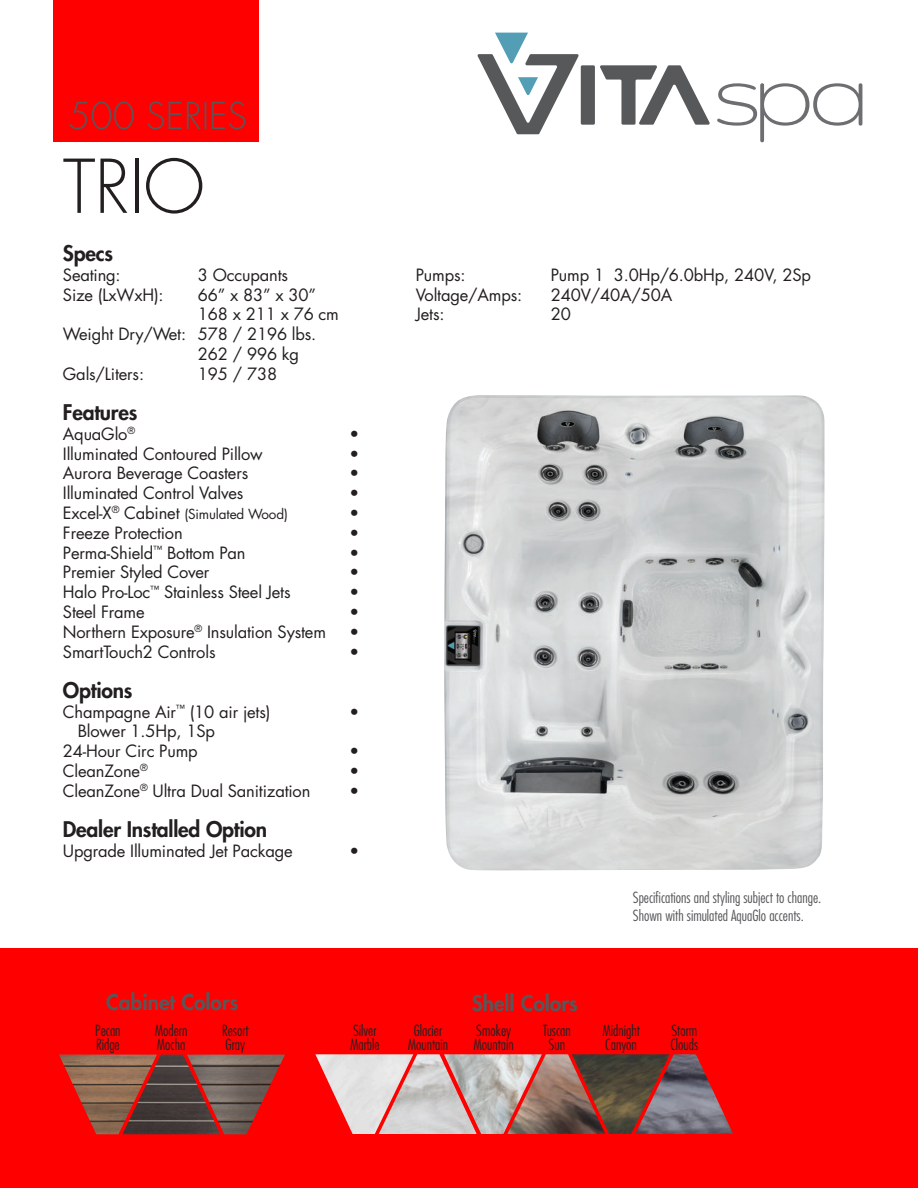
<style>
.page{position:relative;width:918px;height:1188px;background:#fff}
.page>*{position:absolute;margin:0;border:0;box-sizing:border-box;transform-origin:0 0}
.t1{font:300 72px "Futura";color:#231f20}
.t2{font:300 36px "Futura";color:#57585a}
.t3{font:800 21px "Futura";letter-spacing:-.01em;color:#231f20}
.t4{font:800 21px "Futura";color:#57585a}
.t5{font:16.5px/19.8px "Futura";letter-spacing:-.01em;color:#231f20}
.t6{font:300 condensed 15px/13.5px "Futura";color:#231f20}
.t7{font:300 condensed 15px/18px "Futura";color:#57585a}
.t8{font:13.5px "Futura";letter-spacing:-.01em;color:#231f20}
.s1{font-size:16.5px}
</style>
<div class="page">
<img style="left:444px;top:395px;width:381px;height:475px">
<svg style="left:717px;top:83px;width:145px;height:59px"></svg>
<div style="left:581px;top:65px;width:14px;height:60px;background:#57585a;border-radius:2px"></div>
<svg style="left:600px;top:65px;width:110px;height:60px"></svg>
<svg style="left:478px;top:33px;width:101px;height:101px"></svg>
<div style="left:0;top:948px;width:918px;height:240px;background:#f00"></div>
<img style="left:59px;top:1055px;width:63px;height:79px">
<img style="left:122px;top:1055px;width:65px;height:79px">
<img style="left:187px;top:1055px;width:98px;height:79px">
<div style="left:53px;top:0;width:205px;height:141px;background:#f00"></div>
<img style="left:315px;top:1054px;width:64px;height:80px">
<img style="left:379px;top:1054px;width:65px;height:80px">
<img style="left:444px;top:1054px;width:63px;height:80px">
<img style="left:507px;top:1054px;width:65px;height:80px">
<img style="left:572px;top:1054px;width:63px;height:80px">
<img style="left:635px;top:1054px;width:98px;height:80px">
<h2 class="t2" style="left:68px;top:96px;width:180px">500 SERIES</h2>
<h1 class="t1" style="left:63px;top:146px;width:143px">TRIO</h1>
<p class="t3" style="left:63px;top:243px;width:52px">Specs</p>
<p class="t5" style="left:63px;top:266px;width:59px">Seating:</p>
<p class="t5" style="left:198px;top:266px;width:92px">3 Occupants</p>
<p class="t5" style="left:63px;top:286px;width:102px">Size (LxWxH):</p>
<p class="t5" style="left:198px;top:286px;width:120px">66” x 83” x 30”</p>
<p class="t5" style="left:198px;top:306px;width:143px">168 x 211 x 76 cm</p>
<p class="t5" style="left:63px;top:326px;width:255px">Weight Dry/Wet: 578 / 2196 lbs.</p>
<p class="t5" style="left:198px;top:345px;width:103px">262 / 996 kg</p>
<p class="t5" style="left:63px;top:365px;width:83px">Gals/Liters:</p>
<p class="t5" style="left:198px;top:365px;width:81px">195 / 738</p>
<p class="t3" style="left:63px;top:402px;width:76px">Features</p>
<p class="t5" style="left:63px;top:425px;width:74px">AquaGlo<sup>®</sup></p>
<p class="t5" style="left:349px;top:425px;width:11px">•</p>
<p class="t5" style="left:63px;top:445px;width:201px">Illuminated Contoured Pillow</p>
<p class="t5" style="left:349px;top:445px;width:11px">•</p>
<p class="t5" style="left:63px;top:465px;width:187px">Aurora Beverage Coasters</p>
<p class="t5" style="left:349px;top:465px;width:11px">•</p>
<p class="t5" style="left:63px;top:485px;width:182px">Illuminated Control Valves</p>
<p class="t5" style="left:349px;top:485px;width:11px">•</p>
<p class="t8" style="left:63px;top:508px;width:226px"><span class="s1">Excel-X</span><sup>®</sup> <span class="s1">Cabinet</span> (Simulated Wood)</p>
<p class="t5" style="left:349px;top:504px;width:11px">•</p>
<p class="t5" style="left:63px;top:524px;width:121px">Freeze Protection</p>
<p class="t5" style="left:349px;top:524px;width:11px">•</p>
<p class="t5" style="left:63px;top:544px;width:184px">Perma-Shield<sup>™</sup> Bottom Pan</p>
<p class="t5" style="left:349px;top:544px;width:11px">•</p>
<p class="t5" style="left:63px;top:564px;width:148px">Premier Styled Cover</p>
<p class="t5" style="left:349px;top:564px;width:11px">•</p>
<p class="t5" style="left:63px;top:584px;width:229px">Halo Pro-Loc<sup>™</sup> Stainless Steel Jets</p>
<p class="t5" style="left:349px;top:584px;width:11px">•</p>
<p class="t5" style="left:63px;top:603px;width:83px">Steel Frame</p>
<p class="t5" style="left:349px;top:603px;width:11px">•</p>
<p class="t5" style="left:63px;top:623px;width:265px">Northern Exposure<sup>®</sup> Insulation System</p>
<p class="t5" style="left:349px;top:623px;width:11px">•</p>
<p class="t5" style="left:63px;top:643px;width:154px">SmartTouch2 Controls</p>
<p class="t5" style="left:349px;top:643px;width:11px">•</p>
<p class="t3" style="left:63px;top:680px;width:71px">Options</p>
<p class="t5" style="left:63px;top:703px;width:209px">Champagne Air<sup>™</sup> (10 air jets)</p>
<p class="t5" style="left:349px;top:703px;width:11px">•</p>
<p class="t5" style="left:63px;top:723px;width:153px;text-indent:15px">Blower 1.5Hp, 1Sp<br>24-Hour Circ Pump</p>
<p class="t5" style="left:349px;top:743px;width:11px">•</p>
<p class="t5" style="left:63px;top:762px;width:86px">CleanZone<sup>®</sup></p>
<p class="t5" style="left:349px;top:762px;width:11px">•</p>
<p class="t5" style="left:63px;top:782px;width:249px">CleanZone<sup>®</sup> Ultra Dual Sanitization</p>
<p class="t5" style="left:349px;top:782px;width:11px">•</p>
<p class="t3" style="left:63px;top:819px;width:206px">Dealer Installed Option</p>
<p class="t5" style="left:63px;top:842px;width:231px">Upgrade Illuminated Jet Package</p>
<p class="t5" style="left:349px;top:842px;width:11px">•</p>
<p class="t4" style="left:106px;top:992px;width:134px">Cabinet Colors</p>
<p class="t5" style="left:416px;top:266px;width:51px">Pumps:</p>
<p class="t5" style="left:551px;top:266px;width:262px">Pump 1 3.0Hp/6.0bHp, 240V, 2Sp</p>
<p class="t5" style="left:416px;top:286px;width:108px">Voltage/Amps:</p>
<p class="t5" style="left:551px;top:286px;width:123px">240V/40A/50A</p>
<p class="t5" style="left:416px;top:306px;width:30px">Jets:</p>
<p class="t5" style="left:551px;top:306px;width:22px">20</p>
<p class="t4" style="left:472px;top:994px;width:107px">Shell Colors</p>
<p class="t7" style="left:633px;top:889px;width:190px">Specifications and styling subject to change.<br>Shown with simulated AquaGlo accents.</p>
<p class="t6" style="left:95px;top:1025px;width:27px">Pecan<br>Ridge</p>
<p class="t6" style="left:155px;top:1025px;width:34px">Modern<br>Mocha</p>
<p class="t6" style="left:222px;top:1025px;width:28px">Resort<br>Gray</p>
<p class="t6" style="left:350px;top:1025px;width:31px">Silver<br>Marble</p>
<p class="t6" style="left:408px;top:1025px;width:42px;text-align:center">Glacier<br>Mountain</p>
<p class="t6" style="left:474px;top:1025px;width:42px">Smokey<br>Mountain</p>
<p class="t6" style="left:543px;top:1025px;width:29px;text-align:center">Tuscan<br>Sun</p>
<p class="t6" style="left:602px;top:1025px;width:39px">Midnight<br>Canyon</p>
<p class="t6" style="left:670px;top:1025px;width:29px">Storm<br>Clouds</p>
</div>
